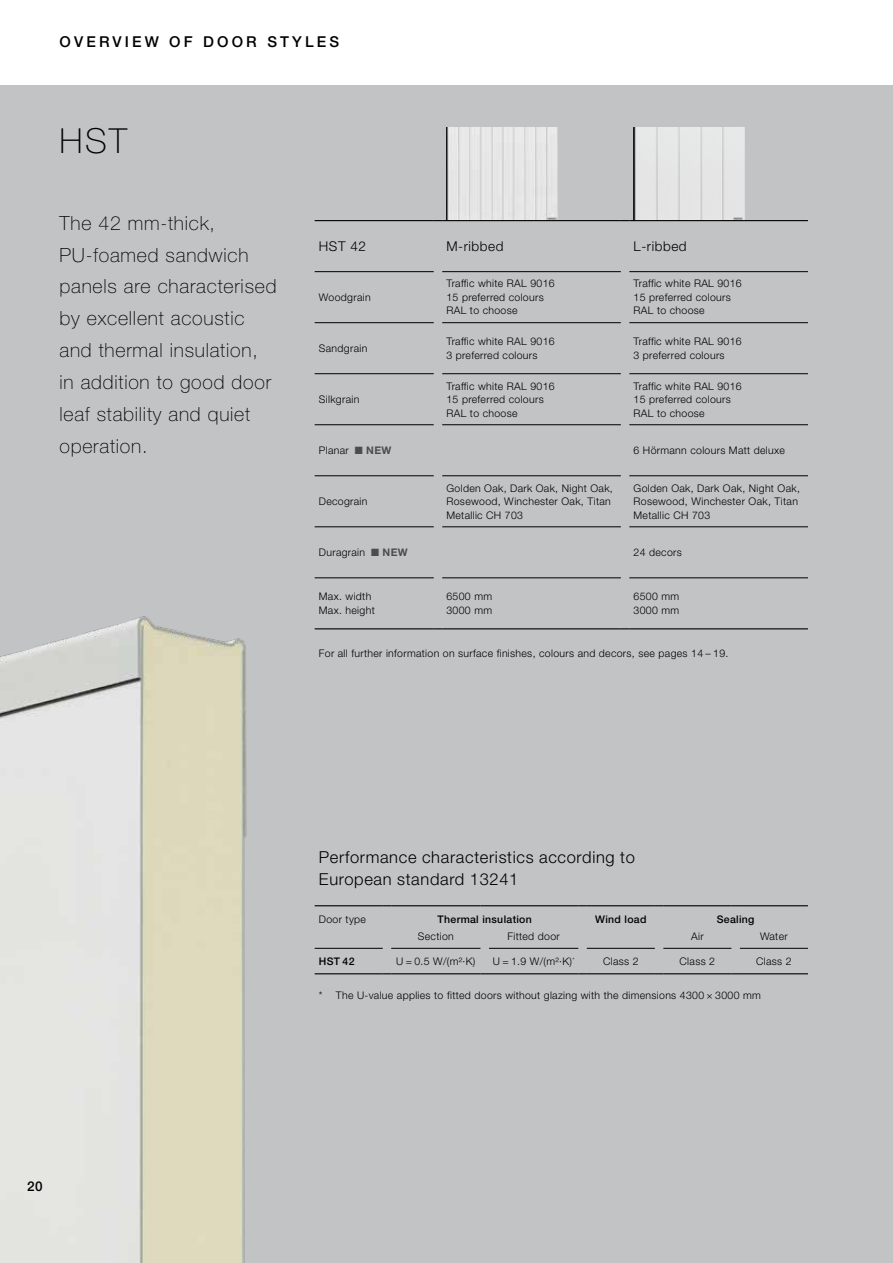
<style>
.page{position:relative;width:893px;height:1263px;background:#fff}
.page>*{position:absolute;margin:0;border:0;box-sizing:border-box;transform-origin:0 0}
.t1{font:100 34.5px "Hoermann Helvetica Neue";color:#000}
.t2{font:100 19.5px/32px "Hoermann Helvetica Neue";letter-spacing:.04em;color:#000}
.t3{font:300 16.5px/21.3px "Hoermann Helvetica Neue";letter-spacing:.04em;color:#000}
.t4{font:500 15px "Hoermann Helvetica Neue";letter-spacing:.21em;color:#000}
.t5{font:300 13.5px "Hoermann Helvetica Neue";letter-spacing:.04em;color:#000}
.t6{font:500 13.5px "Hoermann Helvetica Neue";color:#000}
.t7{font:300 10.5px/13.5px "Hoermann Helvetica Neue";letter-spacing:.03em;color:#000}
.t8{font:500 10.5px "Hoermann Helvetica Neue";letter-spacing:.03em;color:#000}
.s1{font-weight:700;color:#4d4d4f}
</style>
<div class="page">
<div style="left:0;top:85px;width:893px;height:1178px;background:#c1c3c4"></div>
<img style="left:0;top:526px;width:315px;height:737px">
<img style="left:446px;top:128px;width:111px;height:92px">
<img style="left:634px;top:128px;width:110px;height:92px">
<hr style="left:315px;top:220px;width:119px;height:1px;background:#000">
<hr style="left:442px;top:220px;width:179px;height:1px;background:#000">
<hr style="left:629px;top:220px;width:179px;height:1px;background:#000">
<hr style="left:315px;top:271px;width:119px;height:1px;background:#000">
<hr style="left:442px;top:271px;width:179px;height:1px;background:#000">
<hr style="left:629px;top:271px;width:179px;height:1px;background:#000">
<hr style="left:315px;top:322px;width:119px;height:1px;background:#000">
<hr style="left:442px;top:322px;width:179px;height:1px;background:#000">
<hr style="left:629px;top:322px;width:179px;height:1px;background:#000">
<hr style="left:315px;top:373px;width:119px;height:1px;background:#000">
<hr style="left:442px;top:373px;width:179px;height:1px;background:#000">
<hr style="left:629px;top:373px;width:179px;height:1px;background:#000">
<hr style="left:315px;top:424px;width:119px;height:1px;background:#000">
<hr style="left:442px;top:424px;width:179px;height:1px;background:#000">
<hr style="left:629px;top:424px;width:179px;height:1px;background:#000">
<hr style="left:315px;top:475px;width:119px;height:1px;background:#000">
<hr style="left:442px;top:475px;width:179px;height:1px;background:#000">
<hr style="left:629px;top:475px;width:179px;height:1px;background:#000">
<hr style="left:315px;top:526px;width:119px;height:1px;background:#000">
<hr style="left:442px;top:526px;width:179px;height:1px;background:#000">
<hr style="left:629px;top:526px;width:179px;height:1px;background:#000">
<hr style="left:315px;top:577px;width:119px;height:1px;background:#000">
<hr style="left:442px;top:577px;width:179px;height:1px;background:#000">
<hr style="left:629px;top:577px;width:179px;height:1px;background:#000">
<hr style="left:315px;top:628px;width:119px;height:1px;background:#000">
<hr style="left:442px;top:628px;width:179px;height:1px;background:#000">
<hr style="left:629px;top:628px;width:179px;height:1px;background:#000">
<hr style="left:315px;top:948px;width:68px;height:1px;background:#000">
<hr style="left:391px;top:948px;width:89px;height:1px;background:#000">
<hr style="left:489px;top:948px;width:89px;height:1px;background:#000">
<hr style="left:587px;top:948px;width:68px;height:1px;background:#000">
<hr style="left:663px;top:948px;width:68px;height:1px;background:#000">
<hr style="left:740px;top:948px;width:68px;height:1px;background:#000">
<hr style="left:315px;top:905px;width:68px;height:1px;background:#000">
<hr style="left:391px;top:905px;width:89px;height:1px;background:#000">
<hr style="left:489px;top:905px;width:89px;height:1px;background:#000">
<hr style="left:587px;top:905px;width:68px;height:1px;background:#000">
<hr style="left:663px;top:905px;width:68px;height:1px;background:#000">
<hr style="left:740px;top:905px;width:68px;height:1px;background:#000">
<hr style="left:315px;top:973px;width:68px;height:1px;background:#000">
<hr style="left:391px;top:973px;width:89px;height:1px;background:#000">
<hr style="left:489px;top:973px;width:89px;height:1px;background:#000">
<hr style="left:587px;top:973px;width:68px;height:1px;background:#000">
<hr style="left:663px;top:973px;width:68px;height:1px;background:#000">
<hr style="left:740px;top:973px;width:68px;height:1px;background:#000">
<h3 class="t4" style="left:60px;top:31px;width:281px">OVERVIEW OF DOOR STYLES</h3>
<h1 class="t1" style="left:60px;top:117px;width:69px">HST</h1>
<h2 class="t2" style="left:60px;top:205px;width:219px">The 42 mm-thick,<br>PU-foamed sandwich panels are characterised by excellent acoustic and thermal insulation, in addition to good door leaf stability and quiet operation.</h2>
<p class="t5" style="left:319px;top:237px;width:48px">HST 42</p>
<p class="t5" style="left:446px;top:237px;width:59px">M-ribbed</p>
<p class="t5" style="left:634px;top:237px;width:55px">L-ribbed</p>
<p class="t7" style="left:319px;top:290px;width:53px">Woodgrain</p>
<p class="t7" style="left:446px;top:276px;width:110px">Traffic white RAL 9016<br>15 preferred colours<br>RAL to choose</p>
<p class="t7" style="left:634px;top:276px;width:110px">Traffic white RAL 9016<br>15 preferred colours<br>RAL to choose</p>
<p class="t7" style="left:319px;top:341px;width:50px">Sandgrain</p>
<p class="t7" style="left:446px;top:334px;width:110px">Traffic white RAL 9016<br>3 preferred colours</p>
<p class="t7" style="left:634px;top:334px;width:110px">Traffic white RAL 9016<br>3 preferred colours</p>
<p class="t7" style="left:319px;top:392px;width:42px">Silkgrain</p>
<p class="t7" style="left:446px;top:378px;width:110px">Traffic white RAL 9016<br>15 preferred colours<br>RAL to choose</p>
<p class="t7" style="left:634px;top:378px;width:110px">Traffic white RAL 9016<br>15 preferred colours<br>RAL to choose</p>
<p class="t7" style="left:319px;top:443px;width:74px">Planar <span class="s1">■ NEW</span></p>
<p class="t7" style="left:634px;top:443px;width:153px">6 Hörmann colours Matt deluxe</p>
<p class="t7" style="left:319px;top:494px;width:50px">Decograin</p>
<p class="t7" style="left:446px;top:480px;width:168px">Golden Oak, Dark Oak, Night Oak,<br>Rosewood, Winchester Oak, Titan<br>Metallic CH 703</p>
<p class="t7" style="left:634px;top:480px;width:168px">Golden Oak, Dark Oak, Night Oak,<br>Rosewood, Winchester Oak, Titan<br>Metallic CH 703</p>
<p class="t7" style="left:319px;top:545px;width:90px">Duragrain <span class="s1">■ NEW</span></p>
<p class="t7" style="left:634px;top:545px;width:50px">24 decors</p>
<p class="t7" style="left:319px;top:589px;width:57px">Max. width<br>Max. height</p>
<p class="t7" style="left:446px;top:589px;width:47px">6500 mm<br>3000 mm</p>
<p class="t7" style="left:634px;top:589px;width:47px">6500 mm<br>3000 mm</p>
<p class="t7" style="left:319px;top:646px;width:411px">For all further information on surface finishes, colours and decors, see pages 14 – 19.</p>
<p class="t6" style="left:27px;top:1176px;width:17px">20</p>
<h3 class="t3" style="left:319px;top:846px;width:317px">Performance characteristics according to<br>European standard 13241</h3>
<p class="t7" style="left:319px;top:911px;width:49px">Door type</p>
<p class="t8" style="left:438px;top:912px;width:96px">Thermal insulation</p>
<p class="t8" style="left:595px;top:912px;width:53px">Wind load</p>
<p class="t8" style="left:717px;top:912px;width:39px">Sealing</p>
<p class="t7" style="left:418px;top:929px;width:37px">Section</p>
<p class="t7" style="left:507px;top:929px;width:54px">Fitted door</p>
<p class="t7" style="left:691px;top:929px;width:14px">Air</p>
<p class="t7" style="left:760px;top:929px;width:29px">Water</p>
<p class="t8" style="left:319px;top:954px;width:37px">HST 42</p>
<p class="t7" style="left:396px;top:954px;width:81px">U = 0.5 W/(m²·K)</p>
<p class="t7" style="left:493px;top:954px;width:83px">U = 1.9 W/(m²·K)<sup>*</sup></p>
<p class="t7" style="left:603px;top:954px;width:37px">Class 2</p>
<p class="t7" style="left:680px;top:954px;width:37px">Class 2</p>
<p class="t7" style="left:756px;top:954px;width:37px">Class 2</p>
<p class="t7" style="left:319px;top:988px;width:443px">* The U-value applies to fitted doors without glazing with the dimensions 4300 × 3000 mm</p>
</div>
